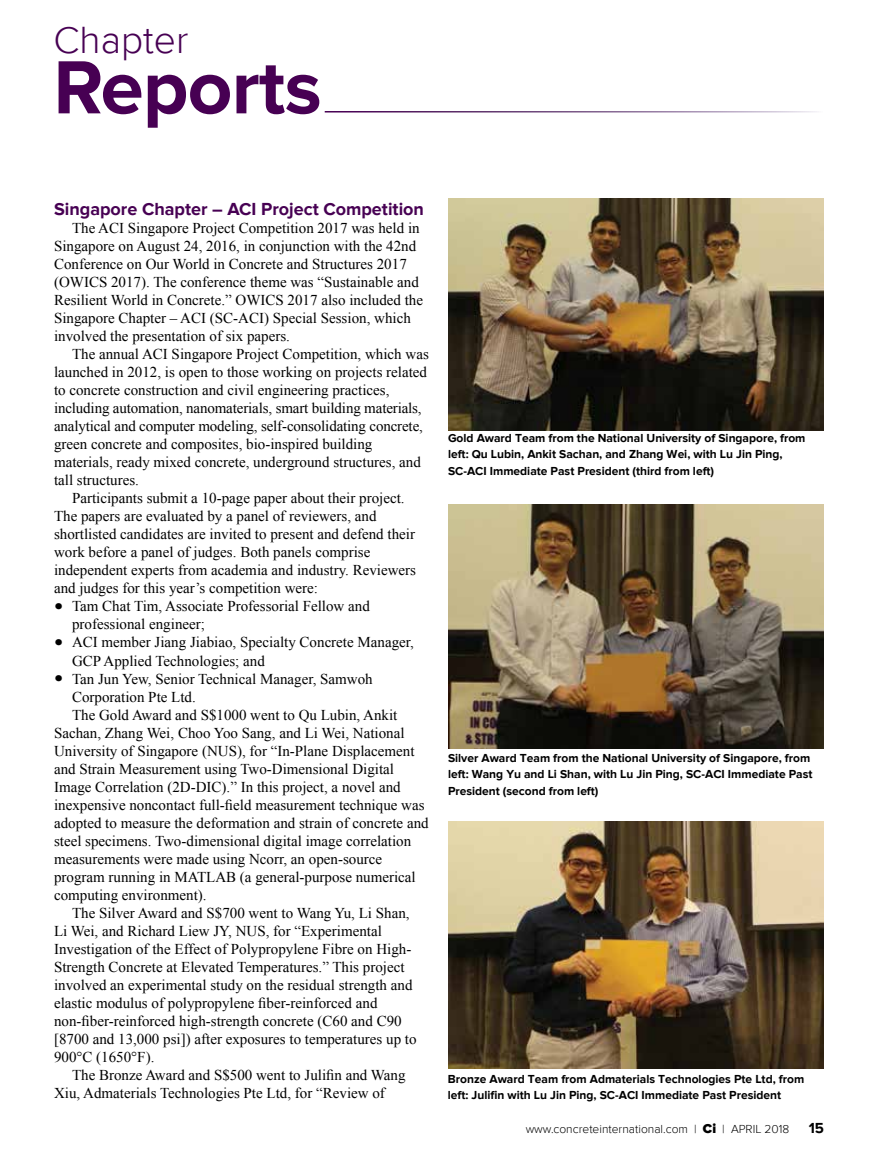
<style>
.page{position:relative;width:878px;height:1175px;background:#fff}
.page>*{position:absolute;margin:0;border:0;box-sizing:border-box;transform-origin:0 0}
.t1{font:700 78px "Proxima Nova";letter-spacing:-.01em;color:#470053}
.t2{font:300 39px "Proxima Nova";color:#470053}
.t3{font:700 18px "Proxima Nova";color:#470053}
.t4{font:15px/18px "Times New Roman";color:#000}
.t5{font:700 15px "Proxima Nova";color:#000}
.t6{font:700 12px/16.5px "Proxima Nova";color:#000}
.t7{font:300 12px "Proxima Nova";color:#000}
.s1{font-family:"Adobe Caslon Pro";font-size:27px}
.s2{font-weight:900;font-size:13.5px}
</style>
<div class="page">
<img style="left:448px;top:198px;width:376px;height:232px">
<img style="left:448px;top:504px;width:376px;height:244px">
<img style="left:448px;top:821px;width:376px;height:247px">
<h2 class="t2" style="left:53px;top:18px;width:136px">Chapter</h2>
<h1 class="t1" style="left:53px;top:42px;width:270px">Reports</h1>
<p class="t3" style="left:54px;top:199px;width:371px">Singapore Chapter – ACI Project Competition</p>
<p class="t4" style="left:54px;top:219px;width:370px;text-indent:18px">The ACI Singapore Project Competition 2017 was held in Singapore on August 24, 2016, in conjunction with the 42nd Conference on Our World in Concrete and Structures 2017 (OWICS 2017). The conference theme was “Sustainable and Resilient World in Concrete.” OWICS 2017 also included the Singapore Chapter – ACI (SC-ACI) Special Session, which involved the presentation of six papers.</p>
<p class="t4" style="left:72px;top:345px;width:358px">The annual ACI Singapore Project Competition, which was</p>
<p class="t4" style="left:54px;top:363px;width:374px">launched in 2012, is open to those working on projects related</p>
<p class="t4" style="left:54px;top:381px;width:337px">to concrete construction and civil engineering practices,</p>
<p class="t4" style="left:54px;top:399px;width:369px">including automation, nanomaterials, smart building materials,</p>
<p class="t4" style="left:54px;top:417px;width:370px">analytical and computer modeling, self-consolidating concrete,</p>
<p class="t4" style="left:54px;top:435px;width:320px">green concrete and composites, bio-inspired building</p>
<p class="t4" style="left:54px;top:453px;width:368px">materials, ready mixed concrete, underground structures, and</p>
<p class="t4" style="left:54px;top:471px;width:86px">tall structures.</p>
<p class="t4" style="left:72px;top:489px;width:334px">Participants submit a 10-page paper about their project.</p>
<p class="t4" style="left:54px;top:507px;width:324px">The papers are evaluated by a panel of reviewers, and</p>
<p class="t4" style="left:54px;top:525px;width:362px">shortlisted candidates are invited to present and defend their</p>
<p class="t4" style="left:54px;top:543px;width:318px">work before a panel of judges. Both panels comprise</p>
<p class="t4" style="left:54px;top:561px;width:363px">independent experts from academia and industry. Reviewers</p>
<p class="t4" style="left:54px;top:579px;width:265px">and judges for this year’s competition were:</p>
<p class="t4" style="left:72px;top:597px;width:299px;text-indent:-18px"><span class="s1">•</span> Tam Chat Tim, Associate Professorial Fellow and professional engineer;</p>
<p class="t4" style="left:72px;top:633px;width:343px;text-indent:-18px"><span class="s1">•</span> ACI member Jiang Jiabiao, Specialty Concrete Manager,<br>GCP Applied Technologies; and</p>
<p class="t4" style="left:54px;top:669px;width:320px"><span class="s1">•</span> Tan Jun Yew, Senior Technical Manager, Samwoh</p>
<p class="t4" style="left:72px;top:687px;width:125px">Corporation Pte Ltd.</p>
<p class="t4" style="left:72px;top:705px;width:327px">The Gold Award and S$1000 went to Qu Lubin, Ankit</p>
<p class="t4" style="left:54px;top:723px;width:352px">Sachan, Zhang Wei, Choo Yoo Sang, and Li Wei, National</p>
<p class="t4" style="left:54px;top:741px;width:362px">University of Singapore (NUS), for “In-Plane Displacement</p>
<p class="t4" style="left:54px;top:759px;width:341px">and Strain Measurement using Two-Dimensional Digital</p>
<p class="t4" style="left:54px;top:777px;width:348px">Image Correlation (2D-DIC).” In this project, a novel and</p>
<p class="t4" style="left:54px;top:795px;width:372px">inexpensive noncontact full-field measurement technique was</p>
<p class="t4" style="left:54px;top:813px;width:376px">adopted to measure the deformation and strain of concrete and</p>
<p class="t4" style="left:54px;top:831px;width:358px">steel specimens. Two-dimensional digital image correlation</p>
<p class="t4" style="left:54px;top:849px;width:330px">measurements were made using Ncorr, an open-source</p>
<p class="t4" style="left:54px;top:867px;width:363px">program running in MATLAB (a general-purpose numerical</p>
<p class="t4" style="left:54px;top:885px;width:154px">computing environment).</p>
<p class="t4" style="left:72px;top:903px;width:339px">The Silver Award and S$700 went to Wang Yu, Li Shan,</p>
<p class="t4" style="left:54px;top:921px;width:329px">Li Wei, and Richard Liew JY, NUS, for “Experimental</p>
<p class="t4" style="left:54px;top:939px;width:359px">Investigation of the Effect of Polypropylene Fibre on High-</p>
<p class="t4" style="left:54px;top:957px;width:352px">Strength Concrete at Elevated Temperatures.” This project</p>
<p class="t4" style="left:54px;top:975px;width:360px">involved an experimental study on the residual strength and</p>
<p class="t4" style="left:54px;top:993px;width:325px">elastic modulus of polypropylene fiber-reinforced and</p>
<p class="t4" style="left:54px;top:1011px;width:349px">non-fiber-reinforced high-strength concrete (C60 and C90</p>
<p class="t4" style="left:54px;top:1029px;width:364px">[8700 and 13,000 psi]) after exposures to temperatures up to</p>
<p class="t4" style="left:54px;top:1047px;width:102px">900°C (1650°F).</p>
<p class="t4" style="left:72px;top:1065px;width:335px">The Bronze Award and S$500 went to Julifin and Wang</p>
<p class="t4" style="left:54px;top:1083px;width:332px">Xiu, Admaterials Technologies Pte Ltd, for “Review of</p>
<p class="t6" style="left:448px;top:429px;width:359px">Gold Award Team from the National University of Singapore, from left: Qu Lubin, Ankit Sachan, and Zhang Wei, with Lu Jin Ping,<br>SC-ACI Immediate Past President (third from left)</p>
<p class="t6" style="left:448px;top:749px;width:366px">Silver Award Team from the National University of Singapore, from left: Wang Yu and Li Shan, with Lu Jin Ping, SC-ACI Immediate Past<br>President (second from left)</p>
<p class="t6" style="left:448px;top:1070px;width:358px">Bronze Award Team from Admaterials Technologies Pte Ltd, from left: Julifin with Lu Jin Ping, SC-ACI Immediate Past President</p>
<p class="t7" style="left:525px;top:1121px;width:265px">www.concreteinternational.com | <span class="s2">Ci</span> | APRIL 2018</p>
<p class="t5" style="left:808px;top:1119px;width:17px">15</p>
</div>
